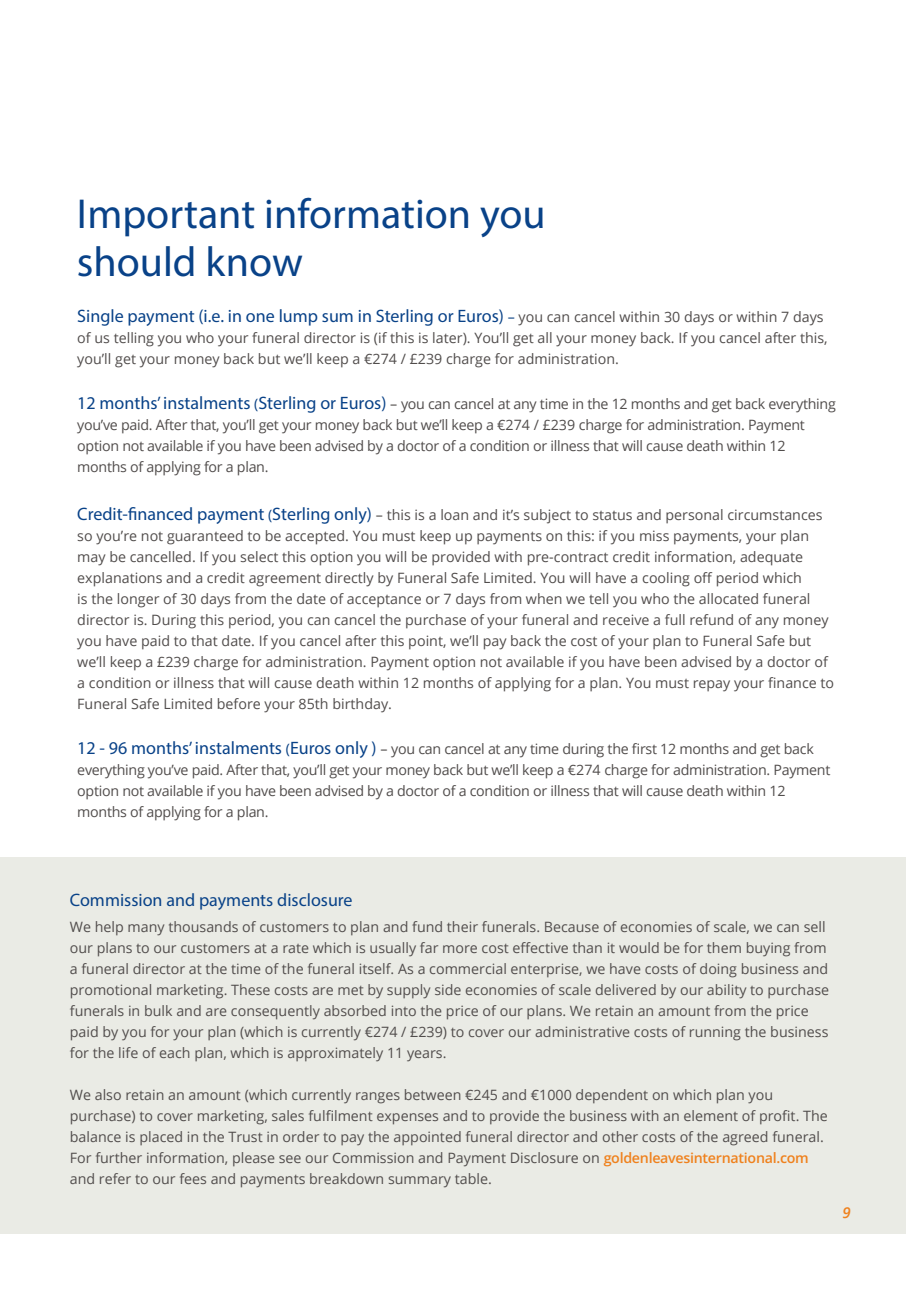
<style>
.page{position:relative;width:906px;height:1289px;background:#fff}
.page>*{position:absolute;margin:0;border:0;box-sizing:border-box;transform-origin:0 0}
.t1{font:42px/48px "Myriad Pro";color:#094288}
.t2{font:18px "Myriad Pro";color:#094288}
.t3{font:italic 600 15px "Open Sans";color:#ef811d}
.t4{font:14.25px/21px "Open Sans";color:#514d4c}
.t5{font:14.25px/21px "Open Sans";letter-spacing:-.02em;color:#514d4c}
.s1{font-family:"Open Sans";font-size:14.25px;color:#0b4284}
.s2{font-family:"Open Sans";font-size:14.25px;color:#514d4c}
.s3{font-family:"Myriad Pro";font-size:18px;color:#094288}
.s4{color:#0b4284}
.s5{font-weight:600;color:#ef811d}
</style>
<div class="page">
<div style="left:0;top:857px;width:906px;height:376px;background:#eaebe5"></div>
<h1 class="t1" style="left:77px;top:189px;width:470px">Important information you should know</h1>
<p class="t2" style="left:77px;top:304px;width:748px">Single payment (i.e. in one lump sum in Sterling or Euros) <span class="s1">–</span> <span class="s2">you can cancel within 30 days or within 7 days</span></p>
<p class="t4" style="left:77px;top:326px;width:752px">of us telling you who your funeral director is (if this is later). You’ll get all your money back. If you cancel after this, you’ll get your money back but we’ll keep a €274 / £239 charge for administration.</p>
<p class="t5" style="left:77px;top:392px;width:760px"><span class="s3">12 months’ instalments</span> <span class="s4">(</span><span class="s3">Sterling or Euros)</span> – you can cancel at any time in the 12 months and get back everything you’ve paid. After that, you’ll get your money back but we’ll keep a €274 / £239 charge for administration. Payment option not available if you have been advised by a doctor of a condition or illness that will cause death within 12 months of applying for a plan.</p>
<p class="t4" style="left:77px;top:503px;width:758px"><span class="s3">Credit-financed payment</span> <span class="s4">(</span><span class="s3">Sterling only)</span> – this is a loan and it’s subject to status and personal circumstances so you’re not guaranteed to be accepted. You must keep up payments on this: if you miss payments, your plan may be cancelled. If you select this option you will be provided with pre-contract credit information, adequate explanations and a credit agreement directly by Funeral Safe Limited. You will have a cooling off period which<br>is the longer of 30 days from the date of acceptance or 7 days from when we tell you who the allocated funeral director is. During this period, you can cancel the purchase of your funeral and receive a full refund of any money you have paid to that date. If you cancel after this point, we’ll pay back the cost of your plan to Funeral Safe but we’ll keep a £239 charge for administration. Payment option not available if you have been advised by a doctor of a condition or illness that will cause death within 12 months of applying for a plan. You must repay your finance to Funeral Safe Limited before your 85th birthday.</p>
<p class="t5" style="left:77px;top:737px;width:754px"><span class="s3">12 - 96 months’ instalments</span> <span class="s4">(</span><span class="s3">Euros only )</span> – you can cancel at any time during the first 12 months and get back everything you’ve paid. After that, you’ll get your money back but we’ll keep a €274 charge for administration. Payment option not available if you have been advised by a doctor of a condition or illness that will cause death within 12 months of applying for a plan.</p>
<p class="t2" style="left:70px;top:889px;width:284px">Commission and payments disclosure</p>
<p class="t4" style="left:70px;top:915px;width:760px">We help many thousands of customers to plan and fund their funerals. Because of economies of scale, we can sell our plans to our customers at a rate which is usually far more cost effective than it would be for them buying from a funeral director at the time of the funeral itself. As a commercial enterprise, we have costs of doing business and promotional marketing. These costs are met by supply side economies of scale delivered by our ability to purchase funerals in bulk and are consequently absorbed into the price of our plans. We retain an amount from the price paid by you for your plan (which is currently €274 / £239) to cover our administrative costs of running the business for the life of each plan, which is approximately 11 years.</p>
<p class="t4" style="left:70px;top:1083px;width:759px">We also retain an amount (which currently ranges between €245 and €1000 dependent on which plan you purchase) to cover marketing, sales fulfilment expenses and to provide the business with an element of profit. The balance is placed in the Trust in order to pay the appointed funeral director and other costs of the agreed funeral.<br>For further information, please see our Commission and Payment Disclosure on <span class="s5">goldenleavesinternational.com </span>and refer to our fees and payments breakdown summary table.</p>
<p class="t3" style="left:842px;top:1202px;width:10px">9</p>
</div>
